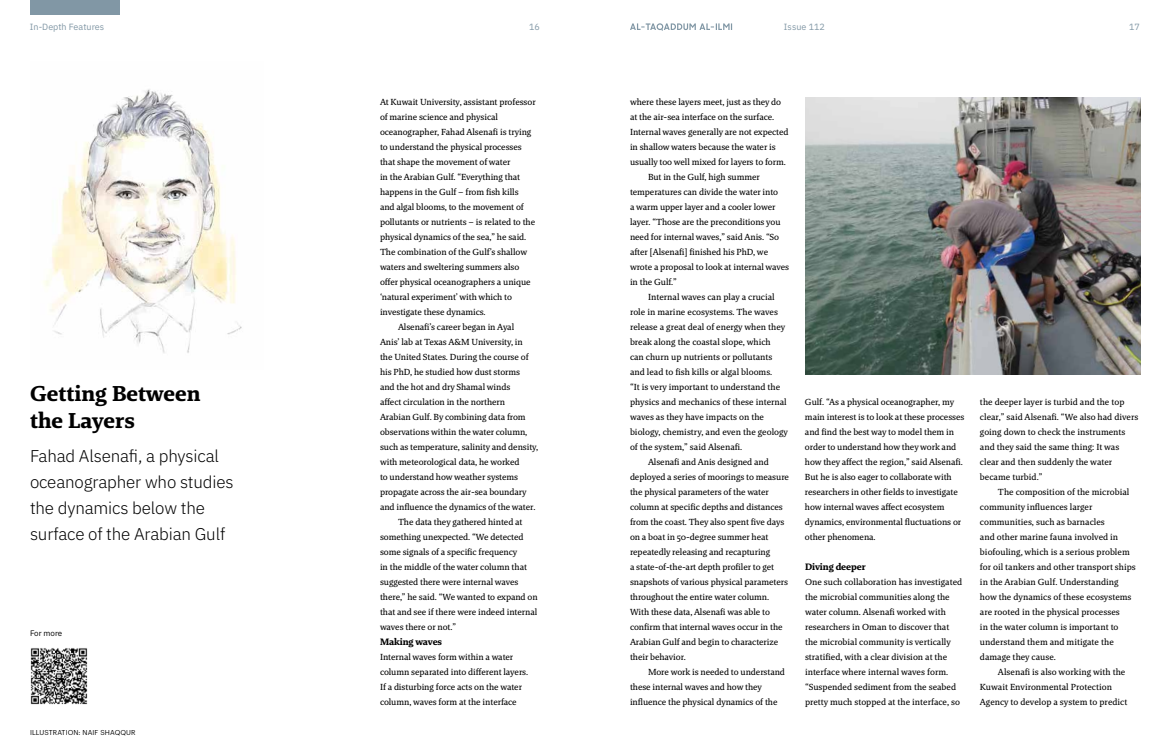
<style>
.page{position:relative;width:1170px;height:750px;background:#fff}
.page>*{position:absolute;margin:0;border:0;box-sizing:border-box;transform-origin:0 0}
.t1{font:700 22px/27px "Brando Arabic";color:#000}
.t2{font:300 17px/26px "IBM Plex Arabic";letter-spacing:-.01em;color:#000}
.t3{font:700 9.5px "Brando Arabic";letter-spacing:-.01em;color:#000}
.t4{font:9px/15px "Brando Arabic Text";letter-spacing:-.01em;color:#000}
.t5{font:9px "IBM Plex Arabic";color:#8197a5}
.t6{font:8px "IBM Plex Arabic";color:#000}
.t7{font:7px "Graphik Arabic";letter-spacing:.015em;color:#000}
</style>
<div class="page">
<div style="left:30px;top:0;width:90px;height:15px;background:#8197a5"></div>
<svg style="left:630px;top:23px;width:102px;height:8px"></svg>
<img style="left:805px;top:98px;width:335px;height:277px">
<img style="left:30px;top:648px;width:58px;height:57px">
<img style="left:43px;top:89px;width:199px;height:264px">
<p class="t5" style="left:30px;top:22px;width:76px">In-Depth Features</p>
<p class="t5" style="left:529px;top:22px;width:12px">16</p>
<p class="t5" style="left:784px;top:22px;width:43px">Issue 112</p>
<p class="t5" style="left:1129px;top:22px;width:12px">17</p>
<h1 class="t1" style="left:30px;top:380px;width:172px">Getting Between the Layers</h1>
<h2 class="t2" style="left:30px;top:444px;width:205px">Fahad Alsenafi, a physical oceanographer who studies the dynamics below the surface of the Arabian Gulf</h2>
<p class="t6" style="left:30px;top:629px;width:34px">For more</p>
<p class="t7" style="left:30px;top:727px;width:107px">ILLUSTRATION: NAIF SHAQQUR</p>
<p class="t4" style="left:380px;top:95px;width:157px">At Kuwait University, assistant professor</p>
<p class="t4" style="left:380px;top:110px;width:120px">of marine science and physical</p>
<p class="t4" style="left:380px;top:125px;width:153px">oceanographer, Fahad Alsenafi is trying</p>
<p class="t4" style="left:380px;top:140px;width:143px">to understand the physical processes</p>
<p class="t4" style="left:380px;top:155px;width:132px">that shape the movement of water</p>
<p class="t4" style="left:380px;top:170px;width:142px">in the Arabian Gulf. “Everything that</p>
<p class="t4" style="left:380px;top:185px;width:140px">happens in the Gulf – from fish kills</p>
<p class="t4" style="left:380px;top:200px;width:145px">and algal blooms, to the movement of</p>
<p class="t4" style="left:380px;top:215px;width:157px">pollutants or nutrients – is related to the</p>
<p class="t4" style="left:380px;top:230px;width:148px">physical dynamics of the sea,” he said.</p>
<p class="t4" style="left:380px;top:245px;width:149px">The combination of the Gulf’s shallow</p>
<p class="t4" style="left:380px;top:260px;width:141px">waters and sweltering summers also</p>
<p class="t4" style="left:380px;top:275px;width:152px">offer physical oceanographers a unique</p>
<p class="t4" style="left:380px;top:290px;width:134px">‘natural experiment’ with which to</p>
<p class="t4" style="left:380px;top:305px;width:107px">investigate these dynamics.</p>
<p class="t4" style="left:398px;top:320px;width:118px">Alsenafi’s career began in Ayal</p>
<p class="t4" style="left:380px;top:335px;width:144px">Anis’ lab at Texas A&amp;M University, in</p>
<p class="t4" style="left:380px;top:350px;width:150px">the United States. During the course of</p>
<p class="t4" style="left:380px;top:365px;width:142px">his PhD, he studied how dust storms</p>
<p class="t4" style="left:380px;top:380px;width:132px">and the hot and dry Shamal winds</p>
<p class="t4" style="left:380px;top:395px;width:127px">affect circulation in the northern</p>
<p class="t4" style="left:380px;top:410px;width:147px">Arabian Gulf. By combining data from</p>
<p class="t4" style="left:380px;top:425px;width:149px">observations within the water column,</p>
<p class="t4" style="left:380px;top:440px;width:160px">such as temperature, salinity and density,</p>
<p class="t4" style="left:380px;top:455px;width:141px">with meteorological data, he worked</p>
<p class="t4" style="left:380px;top:470px;width:140px">to understand how weather systems</p>
<p class="t4" style="left:380px;top:485px;width:148px">propagate across the air-sea boundary</p>
<p class="t4" style="left:380px;top:500px;width:157px">and influence the dynamics of the water.</p>
<p class="t4" style="left:398px;top:515px;width:126px">The data they gathered hinted at</p>
<p class="t4" style="left:380px;top:530px;width:145px">something unexpected. “We detected</p>
<p class="t4" style="left:380px;top:545px;width:139px">some signals of a specific frequency</p>
<p class="t4" style="left:380px;top:560px;width:149px">in the middle of the water column that</p>
<p class="t4" style="left:380px;top:575px;width:140px">suggested there were internal waves</p>
<p class="t4" style="left:380px;top:590px;width:159px">there,” he said. “We wanted to expand on</p>
<p class="t4" style="left:380px;top:605px;width:159px">that and see if there were indeed internal</p>
<p class="t4" style="left:380px;top:620px;width:78px">waves there or not.”</p>
<p class="t3" style="left:380px;top:636px;width:64px">Making waves</p>
<p class="t4" style="left:380px;top:650px;width:150px">Internal waves form within a water column separated into different layers.<br>If a disturbing force acts on the water column, waves form at the interface</p>
<p class="t4" style="left:630px;top:95px;width:153px">where these layers meet, just as they do</p>
<p class="t4" style="left:630px;top:110px;width:146px">at the air-sea interface on the surface.</p>
<p class="t4" style="left:630px;top:125px;width:160px">Internal waves generally are not expected</p>
<p class="t4" style="left:630px;top:140px;width:147px">in shallow waters because the water is</p>
<p class="t4" style="left:630px;top:155px;width:157px">usually too well mixed for layers to form.</p>
<p class="t4" style="left:648px;top:170px;width:113px">But in the Gulf, high summer</p>
<p class="t4" style="left:630px;top:185px;width:150px">temperatures can divide the water into</p>
<p class="t4" style="left:630px;top:200px;width:147px">a warm upper layer and a cooler lower</p>
<p class="t4" style="left:630px;top:215px;width:152px">layer. “Those are the preconditions you</p>
<p class="t4" style="left:630px;top:230px;width:151px">need for internal waves,” said Anis. “So</p>
<p class="t4" style="left:630px;top:245px;width:140px">after [Alsenafi] finished his PhD, we</p>
<p class="t4" style="left:630px;top:260px;width:161px">wrote a proposal to look at internal waves</p>
<p class="t4" style="left:630px;top:275px;width:48px">in the Gulf.”</p>
<p class="t4" style="left:648px;top:290px;width:128px">Internal waves can play a crucial</p>
<p class="t4" style="left:630px;top:305px;width:150px">role in marine ecosystems. The waves</p>
<p class="t4" style="left:630px;top:320px;width:157px">release a great deal of energy when they</p>
<p class="t4" style="left:630px;top:335px;width:142px">break along the coastal slope, which</p>
<p class="t4" style="left:630px;top:350px;width:144px">can churn up nutrients or pollutants</p>
<p class="t4" style="left:630px;top:365px;width:144px">and lead to fish kills or algal blooms.</p>
<p class="t4" style="left:630px;top:380px;width:152px">“It is very important to understand the</p>
<p class="t4" style="left:630px;top:395px;width:158px">physics and mechanics of these internal</p>
<p class="t4" style="left:630px;top:410px;width:136px">waves as they have impacts on the</p>
<p class="t4" style="left:630px;top:425px;width:160px">biology, chemistry, and even the geology</p>
<p class="t4" style="left:630px;top:440px;width:114px">of the system,” said Alsenafi.</p>
<p class="t4" style="left:648px;top:455px;width:122px">Alsenafi and Anis designed and</p>
<p class="t4" style="left:630px;top:470px;width:161px">deployed a series of moorings to measure</p>
<p class="t4" style="left:630px;top:485px;width:140px">the physical parameters of the water</p>
<p class="t4" style="left:630px;top:500px;width:154px">column at specific depths and distances</p>
<p class="t4" style="left:630px;top:515px;width:156px">from the coast. They also spent five days</p>
<p class="t4" style="left:630px;top:530px;width:140px">on a boat in 50-degree summer heat</p>
<p class="t4" style="left:630px;top:545px;width:142px">repeatedly releasing and recapturing</p>
<p class="t4" style="left:630px;top:560px;width:146px">a state-of-the-art depth profiler to get</p>
<p class="t4" style="left:630px;top:575px;width:160px">snapshots of various physical parameters</p>
<p class="t4" style="left:630px;top:590px;width:141px">throughout the entire water column.</p>
<p class="t4" style="left:630px;top:605px;width:142px">With these data, Alsenafi was able to</p>
<p class="t4" style="left:630px;top:620px;width:154px">confirm that internal waves occur in the</p>
<p class="t4" style="left:630px;top:635px;width:150px">Arabian Gulf and begin to characterize</p>
<p class="t4" style="left:630px;top:650px;width:57px">their behavior.</p>
<p class="t4" style="left:648px;top:665px;width:139px">More work is needed to understand</p>
<p class="t4" style="left:630px;top:680px;width:134px">these internal waves and how they</p>
<p class="t4" style="left:630px;top:695px;width:149px">influence the physical dynamics of the</p>
<p class="t4" style="left:805px;top:395px;width:161px">Gulf. “As a physical oceanographer, my main interest is to look at these processes and find the best way to model them in order to understand how they work and how they affect the region,” said Alsenafi.<br>But he is also eager to collaborate with researchers in other fields to investigate how internal waves affect ecosystem dynamics, environmental fluctuations or other phenomena.</p>
<p class="t3" style="left:805px;top:561px;width:62px">Diving deeper</p>
<p class="t4" style="left:805px;top:575px;width:159px">One such collaboration has investigated the microbial communities along the water column. Alsenafi worked with researchers in Oman to discover that the microbial community is vertically stratified, with a clear division at the interface where internal waves form. “Suspended sediment from the seabed pretty much stopped at the interface, so</p>
<p class="t4" style="left:980px;top:395px;width:160px">the deeper layer is turbid and the top clear,” said Alsenafi. “We also had divers going down to check the instruments and they said the same thing: It was clear and then suddenly the water became turbid.”</p>
<p class="t4" style="left:980px;top:485px;width:157px;text-indent:18px">The composition of the microbial community influences larger communities, such as barnacles<br>and other marine fauna involved in biofouling, which is a serious problem for oil tankers and other transport ships in the Arabian Gulf. Understanding how the dynamics of these ecosystems are rooted in the physical processes<br>in the water column is important to understand them and mitigate the damage they cause.</p>
<p class="t4" style="left:980px;top:665px;width:149px;text-indent:18px">Alsenafi is also working with the<br>Kuwait Environmental Protection<br>Agency to develop a system to predict</p>
</div>
